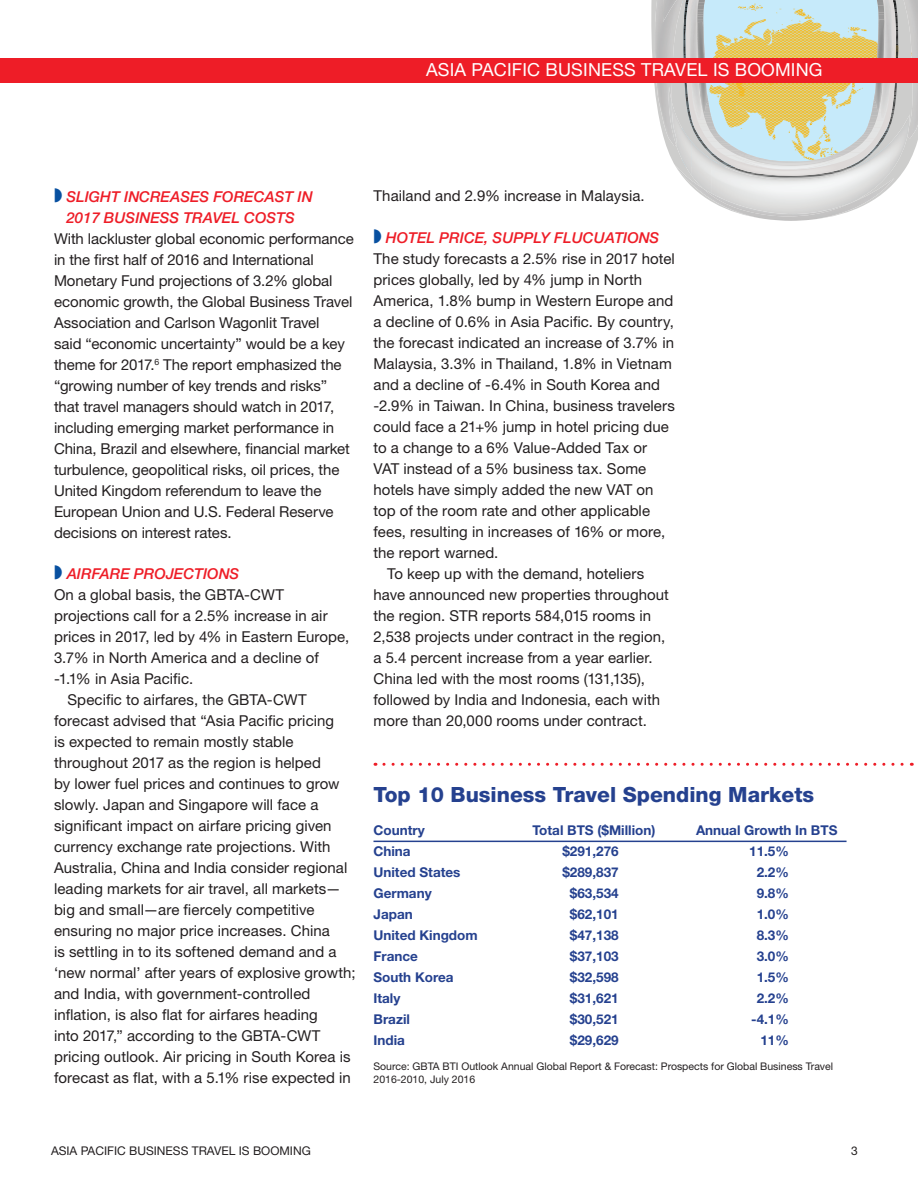
<style>
.page{position:relative;width:918px;height:1188px;background:#fff}
.page>*{position:absolute;margin:0;border:0;box-sizing:border-box;transform-origin:0 0}
.t1{font:800 21px "Helvetica Neue LT Std";color:#25418f}
.t2{font:18px "Helvetica Neue LT Std";letter-spacing:.01em;color:#fff}
.Subhead{font:15px/21px "Helvetica Neue LT Std";letter-spacing:.005em;color:#231f20}
.Subhead-2{font:italic 500 15px/21px "Helvetica Neue LT Std";color:#ee1d27}
.NEW_SUB_SUBHEAD{font:italic 500 15px "Helvetica Neue LT Std";color:#ee1d27}
.t3{font:700 13.5px "Helvetica Neue LT Std";color:#25418f}
.t4{font:12px "Helvetica Neue LT Std";color:#231f20}
.t5{font:10.5px/12.6px "Helvetica Neue LT Std";color:#231f20}
</style>
<div class="page">
<svg style="left:651px;top:0;width:267px;height:182px"></svg>
<img style="left:672px;top:146px;width:10px;height:30px">
<img style="left:674px;top:164px;width:221px;height:57px">
<img style="left:703px;top:188px;width:150px;height:28px">
<img style="left:914px;top:0;width:4px;height:138px">
<img style="left:654px;top:0;width:28px;height:146px">
<img style="left:662px;top:0;width:20px;height:22px">
<img style="left:668px;top:86px;width:9px;height:59px">
<svg style="left:682px;top:0;width:232px;height:178px;background:#d1d5bd"></svg>
<img style="left:690px;top:0;width:12px;height:118px">
<img style="left:880px;top:0;width:12px;height:118px">
<div style="left:0;top:58px;width:918px;height:25px;background:#ee1d27"></div>
<hr style="left:374px;top:841px;width:473px;height:1px;background:#25418f">
<svg style="left:384px;top:763px;width:528px;height:3px"></svg>
<p class="t2" style="left:426px;top:59px;width:398px">ASIA PACIFIC BUSINESS TRAVEL IS BOOMING</p>
<p class="Subhead-2" style="left:66px;top:186px;width:248px">SLIGHT INCREASES FORECAST IN<br>2017 BUSINESS TRAVEL COSTS</p>
<p class="Subhead" style="left:54px;top:228px;width:302px">With lackluster global economic performance in the first half of 2016 and International Monetary Fund projections of 3.2% global economic growth, the Global Business Travel Association and Carlson Wagonlit Travel<br>said “economic uncertainty” would be a key theme for 2017.<sup>6</sup> The report emphasized the “growing number of key trends and risks” that travel managers should watch in 2017, including emerging market performance in China, Brazil and elsewhere, financial market turbulence, geopolitical risks, oil prices, the United Kingdom referendum to leave the European Union and U.S. Federal Reserve decisions on interest rates.</p>
<p class="Subhead-2" style="left:67px;top:563px;width:174px">AIRFARE PROJECTIONS</p>
<p class="Subhead" style="left:54px;top:584px;width:297px">On a global basis, the GBTA-CWT projections call for a 2.5% increase in air prices in 2017, led by 4% in Eastern Europe, 3.7% in North America and a decline of -1.1% in Asia Pacific.</p>
<p class="Subhead" style="left:54px;top:689px;width:303px;text-indent:14px">Specific to airfares, the GBTA-CWT forecast advised that “Asia Pacific pricing<br>is expected to remain mostly stable throughout 2017 as the region is helped<br>by lower fuel prices and continues to grow slowly. Japan and Singapore will face a significant impact on airfare pricing given currency exchange rate projections. With Australia, China and India consider regional leading markets for air travel, all markets— big and small—are fiercely competitive ensuring no major price increases. China<br>is settling in to its softened demand and a ‘new normal’ after years of explosive growth; and India, with government-controlled inflation, is also flat for airfares heading<br>into 2017,” according to the GBTA-CWT pricing outlook. Air pricing in South Korea is forecast as flat, with a 5.1% rise expected in</p>
<p class="Subhead" style="left:374px;top:185px;width:273px">Thailand and 2.9% increase in Malaysia.</p>
<p class="NEW_SUB_SUBHEAD" style="left:386px;top:229px;width:275px">HOTEL PRICE, SUPPLY FLUCUATIONS</p>
<p class="Subhead" style="left:374px;top:248px;width:303px">The study forecasts a 2.5% rise in 2017 hotel prices globally, led by 4% jump in North America, 1.8% bump in Western Europe and a decline of 0.6% in Asia Pacific. By country, the forecast indicated an increase of 3.7% in Malaysia, 3.3% in Thailand, 1.8% in Vietnam and a decline of -6.4% in South Korea and -2.9% in Taiwan. In China, business travelers could face a 21+% jump in hotel pricing due to a change to a 6% Value-Added Tax or VAT instead of a 5% business tax. Some hotels have simply added the new VAT on top of the room rate and other applicable fees, resulting in increases of 16% or more, the report warned.</p>
<p class="Subhead" style="left:374px;top:563px;width:297px;text-indent:14px">To keep up with the demand, hoteliers have announced new properties throughout the region. STR reports 584,015 rooms in 2,538 projects under contract in the region, a 5.4 percent increase from a year earlier.<br>China led with the most rooms (131,135), followed by India and Indonesia, each with more than 20,000 rooms under contract.</p>
<p class="t1" style="left:374px;top:782px;width:442px">Top 10 Business Travel Spending Markets</p>
<p class="t3" style="left:374px;top:822px;width:53px">Country</p>
<p class="t3" style="left:533px;top:822px;width:124px">Total BTS ($Million)</p>
<p class="t3" style="left:696px;top:822px;width:143px">Annual Growth In BTS</p>
<p class="t3" style="left:374px;top:843px;width:39px">China</p>
<p class="t3" style="left:562px;top:843px;width:58px">$291,276</p>
<p class="t3" style="left:749px;top:843px;width:41px">11.5%</p>
<p class="t3" style="left:374px;top:864px;width:89px">United States</p>
<p class="t3" style="left:562px;top:864px;width:58px">$289,837</p>
<p class="t3" style="left:757px;top:864px;width:34px">2.2%</p>
<p class="t3" style="left:374px;top:885px;width:60px">Germany</p>
<p class="t3" style="left:570px;top:885px;width:50px">$63,534</p>
<p class="t3" style="left:757px;top:885px;width:34px">9.8%</p>
<p class="t3" style="left:374px;top:906px;width:41px">Japan</p>
<p class="t3" style="left:570px;top:906px;width:50px">$62,101</p>
<p class="t3" style="left:757px;top:906px;width:34px">1.0%</p>
<p class="t3" style="left:374px;top:927px;width:106px">United Kingdom</p>
<p class="t3" style="left:570px;top:927px;width:50px">$47,138</p>
<p class="t3" style="left:757px;top:927px;width:34px">8.3%</p>
<p class="t3" style="left:374px;top:948px;width:46px">France</p>
<p class="t3" style="left:570px;top:948px;width:50px">$37,103</p>
<p class="t3" style="left:757px;top:948px;width:34px">3.0%</p>
<p class="t3" style="left:374px;top:969px;width:82px">South Korea</p>
<p class="t3" style="left:570px;top:969px;width:50px">$32,598</p>
<p class="t3" style="left:757px;top:969px;width:34px">1.5%</p>
<p class="t3" style="left:374px;top:990px;width:28px">Italy</p>
<p class="t3" style="left:570px;top:990px;width:50px">$31,621</p>
<p class="t3" style="left:757px;top:990px;width:34px">2.2%</p>
<p class="t3" style="left:374px;top:1011px;width:38px">Brazil</p>
<p class="t3" style="left:570px;top:1011px;width:50px">$30,521</p>
<p class="t3" style="left:751px;top:1011px;width:39px">-4.1%</p>
<p class="t3" style="left:374px;top:1032px;width:33px">India</p>
<p class="t3" style="left:570px;top:1032px;width:50px">$29,629</p>
<p class="t3" style="left:760px;top:1032px;width:30px">11%</p>
<p class="t5" style="left:374px;top:1060px;width:461px">Source: GBTA BTI Outlook Annual Global Report &amp; Forecast: Prospects for Global Business Travel<br>2016-2010, July 2016</p>
<p class="t4" style="left:51px;top:1143px;width:261px">ASIA PACIFIC BUSINESS TRAVEL IS BOOMING</p>
<p class="t4" style="left:851px;top:1143px;width:8px">3</p>
</div>
